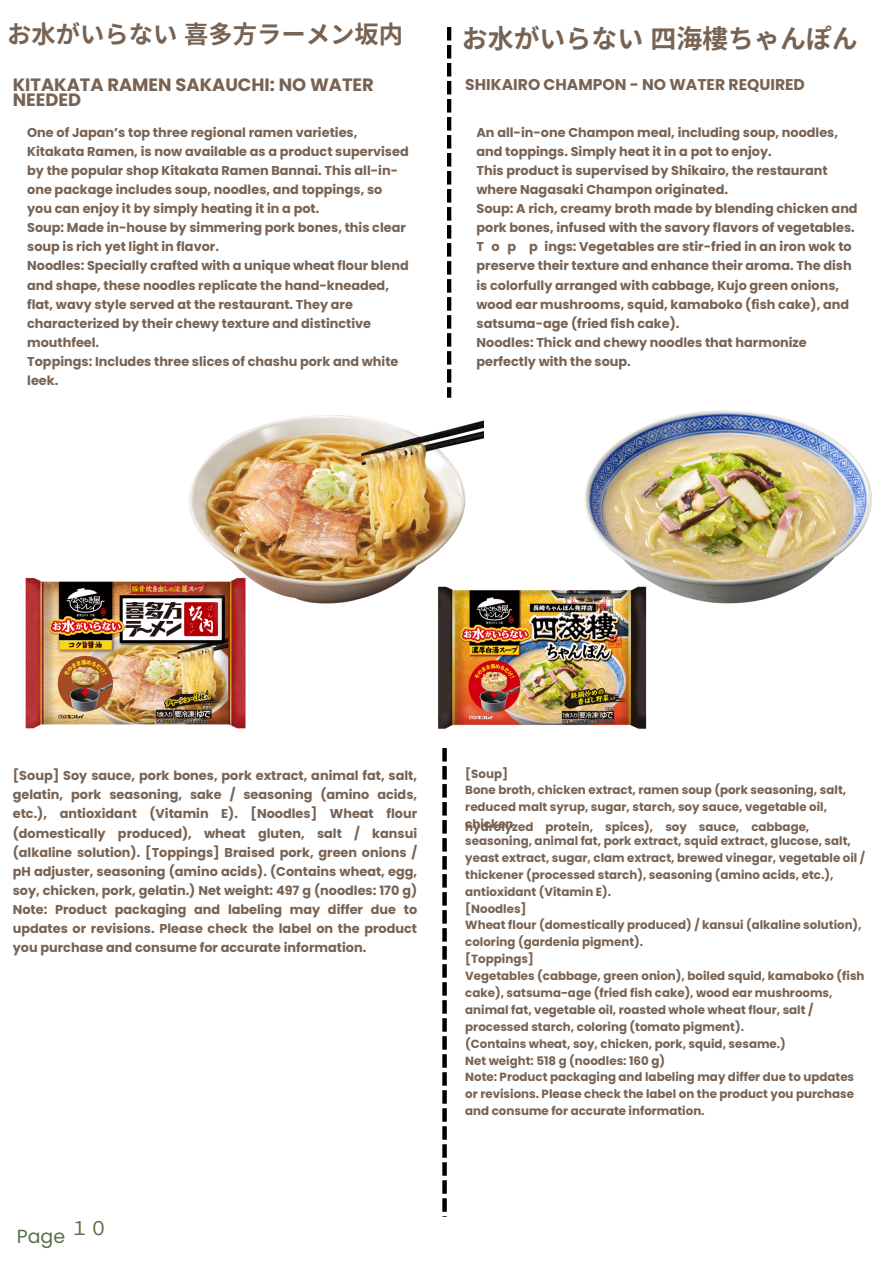
<style>
.page{position:relative;width:894px;height:1264px;background:#fff}
.page>*{position:absolute;margin:0;border:0;box-sizing:border-box;transform-origin:0 0}
.t1{font:700 25.95px "Noto Sans CJ Ksc";color:#786353}
.t2{font:700 24.3px "Noto Sans CJ Ksc";color:#786353}
.t3{font:18.9px "Poppins";color:#557245}
.t4{font:18.9px "Noto Sans CJ Ksc";color:#557245}
.t5{font:700 17.85px/14.7px "Poppins";color:#786353}
.t6{font:700 15.6px "Poppins";color:#786353}
.t7{font:700 12.9px/19.2px "Poppins";color:#786353;text-align:justify}
.t8{font:700 12.75px/19.2px "Poppins";color:#786353}
.t9{font:700 11.85px/16.8px "Poppins";color:#786353}
.s1{font-weight:400;color:#fff}
</style>
<div class="page">
<svg style="left:442px;top:748px;width:4px;height:464px"></svg>
<svg style="left:447px;top:27px;width:4px;height:350px"></svg>
<img style="left:25px;top:577px;width:221px;height:152px">
<img style="left:171px;top:377px;width:312px;height:261px">
<img style="left:429px;top:583px;width:218px;height:146px">
<img style="left:575px;top:410px;width:297px;height:227px">
<h5 class="t2" style="left:7px;top:15px;width:397px">お⽔がいらない喜多⽅ラーメン坂内</h5>
<p class="t5" style="left:13px;top:78px;width:362px">KITAKATA RAMEN SAKAUCHI: NO WATER<br>NEEDED</p>
<h3 class="t1" style="left:461px;top:18px;width:397px">お⽔がいらない四海樓ちゃんぽん</h3>
<h5 class="t6" style="left:465px;top:73px;width:341px">SHIKAIRO CHAMPON - NO WATER REQUIRED</h5>
<h1 class="t8" style="left:27px;top:122px;width:383px">One of Japan’s top three regional ramen varieties, Kitakata Ramen, is now available as a product supervised by the popular shop Kitakata Ramen Bannai. This all-in&shy;one package includes soup, noodles, and toppings, so you can enjoy it by simply heating it in a pot.<br>Soup: Made in-house by simmering pork bones, this clear soup is rich yet light in flavor.<br>Noodles: Specially crafted with a unique wheat flour blend and shape, these noodles replicate the hand-kneaded, flat, wavy style served at the restaurant. They are characterized by their chewy texture and distinctive mouthfeel.<br>Toppings: Includes three slices of chashu pork and white leek.</h1>
<h2 class="t8" style="left:476px;top:122px;width:382px">An all-in-one Champon meal, including soup, noodles, and toppings. Simply heat it in a pot to enjoy.<br>This product is supervised by Shikairo, the restaurant where Nagasaki Champon originated.<br>Soup: A rich, creamy broth made by blending chicken and pork bones, infused with the savory flavors of vegetables.<br>T<span class="s1">P</span>o<span class="s1">R</span>p<span class="s1">IC</span>p<span class="s1">E</span>ings: Vegetables are stir-fried in an iron wok to preserve their texture and enhance their aroma. The dish is colorfully arranged with cabbage, Kujo green onions, wood ear mushrooms, squid, kamaboko (fish cake), and satsuma-age (fried fish cake).<br>Noodles: Thick and chewy noodles that harmonize perfectly with the soup.</h2>
<h4 class="t7" style="left:13px;top:766px;width:406px">[Soup] Soy sauce, pork bones, pork extract, animal fat, salt, gelatin, pork seasoning, sake / seasoning (amino acids, etc.), antioxidant (Vitamin E). [Noodles] Wheat flour (domestically produced), wheat gluten, salt / kansui (alkaline solution). [Toppings] Braised pork, green onions / pH adjuster, seasoning (amino acids). (Contains wheat, egg, soy, chicken, pork, gelatin.) Net weight: 497 g (noodles: 170 g)<br>Note: Product packaging and labeling may differ due to updates or revisions. Please check the label on the product you purchase and consume for accurate information.</h4>
<h5 class="t9" style="left:465px;top:765px;width:401px">[Soup]<br>Bone broth, chicken extract, ramen soup (pork seasoning, salt, reduced malt syrup, sugar, starch, soy sauce, vegetable oil, chicken<br>seasoning, animal fat, pork extract, squid extract, glucose, salt, yeast extract, sugar, clam extract, brewed vinegar, vegetable oil / thickener (processed starch), seasoning (amino acids, etc.), antioxidant (Vitamin E).<br>[Noodles]<br>Wheat flour (domestically produced) / kansui (alkaline solution), coloring (gardenia pigment).<br>[Toppings]<br>Vegetables (cabbage, green onion), boiled squid, kamaboko (fish cake), satsuma-age (fried fish cake), wood ear mushrooms, animal fat, vegetable oil, roasted whole wheat flour, salt / processed starch, coloring (tomato pigment).<br>(Contains wheat, soy, chicken, pork, squid, sesame.)<br>Net weight: 518 g (noodles: 160 g)<br>Note: Product packaging and labeling may differ due to updates or revisions. Please check the label on the product you purchase and consume for accurate information.</h5>
<p class="t9" style="left:465px;top:818px;width:70px">hydrolyzed</p>
<p class="t9" style="left:545px;top:818px;width:49px">protein,</p>
<p class="t9" style="left:605px;top:818px;width:50px">spices),</p>
<p class="t9" style="left:665px;top:818px;width:23px">soy</p>
<p class="t9" style="left:698px;top:818px;width:42px">sauce,</p>
<h1 class="t9" style="left:751px;top:818px;width:59px">cabbage,</h1>
<h5 class="t3" style="left:17px;top:1223px;width:50px">Page</h5>
<h5 class="t4" style="left:70px;top:1212px;width:39px">１０</h5>
</div>
